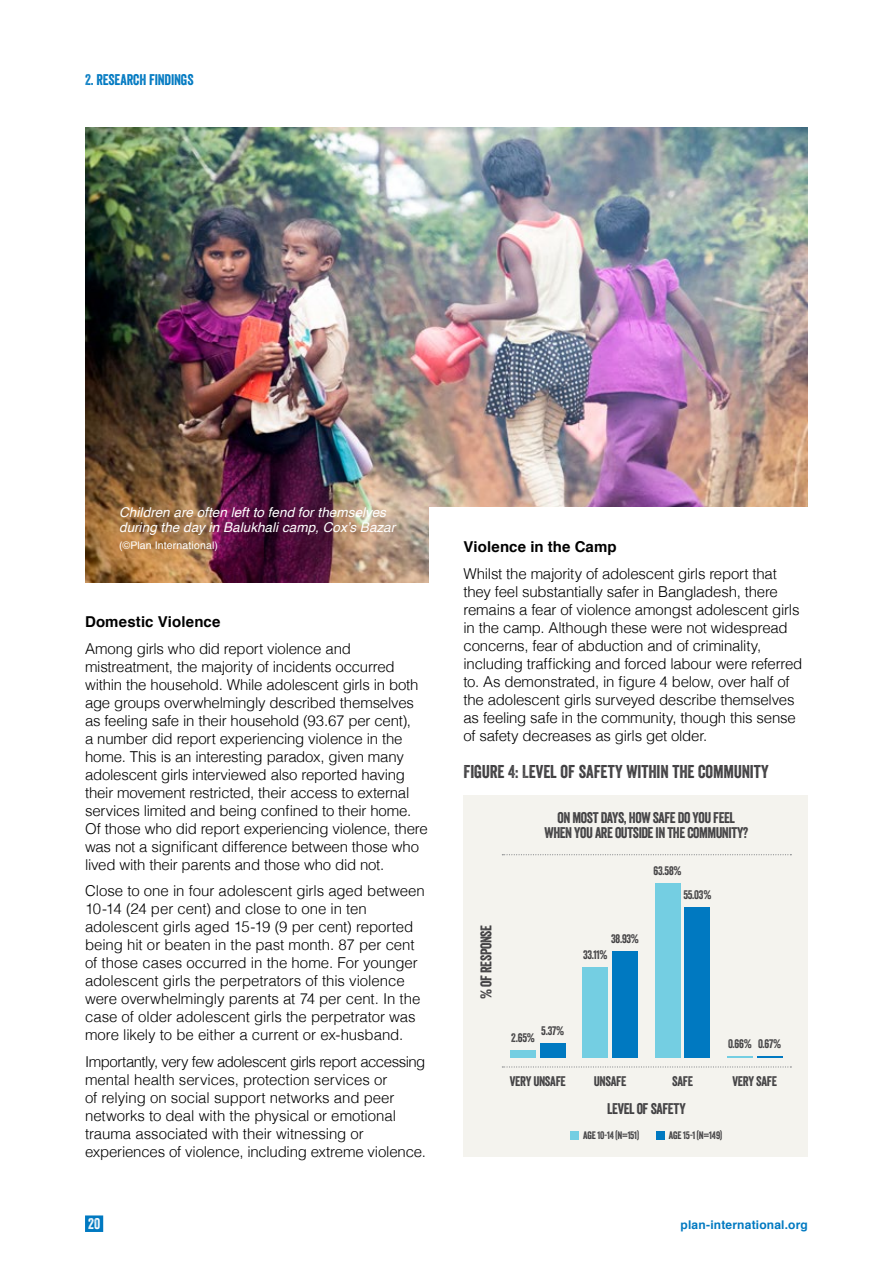
<style>
.page{position:relative;width:893px;height:1263px;background:#fff}
.page>*{position:absolute;margin:0;border:0;box-sizing:border-box;transform-origin:0 0}
.t1{font:18px "Veneer";letter-spacing:-.005em;color:#414042}
.t2{font:300 15px/18px "Helvetica";letter-spacing:-.01em;color:#000}
.t3{font:15px/15px "Veneer";letter-spacing:-.03em;color:#414042;text-align:center}
.t4{font:700 15px "Helvetica";letter-spacing:.005em;color:#000}
.t5{font:15px "Veneer";letter-spacing:-.01em;color:#0079c1}
.t6{font:15px "Veneer";color:#fff}
.t7{font:italic 13.5px/15px "Helvetica";letter-spacing:.005em;color:#fff}
.t8{font:13.5px "Veneer";letter-spacing:-.025em;color:#414042}
.t9{font:12px "Veneer";letter-spacing:-.02em;color:#414042}
.t10{font:700 12px "Helvetica";letter-spacing:.015em;color:#0079c1}
.t11{font:10.5px "Veneer";letter-spacing:-.02em;color:#414042}
.t12{font:10.5px "Helvetica";letter-spacing:.015em;color:#fff}
</style>
<div class="page">
<div style="left:85px;top:1215px;width:18px;height:17px;background:#0079c1"></div>
<img style="left:85px;top:128px;width:723px;height:455px">
<div style="left:429px;top:507px;width:379px;height:148px;background:#fff"></div>
<div style="left:463px;top:795px;width:345px;height:362px;background:#f4f3ee"></div>
<svg style="left:502px;top:1066px;width:289px;height:1px"></svg>
<svg style="left:502px;top:854px;width:289px;height:1px"></svg>
<div style="left:510px;top:1051px;width:26px;height:7px;background:#74cee2"></div>
<div style="left:540px;top:1043px;width:26px;height:15px;background:#0079c1"></div>
<div style="left:583px;top:967px;width:25px;height:91px;background:#74cee2"></div>
<div style="left:612px;top:951px;width:26px;height:107px;background:#0079c1"></div>
<div style="left:655px;top:883px;width:25px;height:175px;background:#74cee2"></div>
<div style="left:685px;top:907px;width:25px;height:151px;background:#0079c1"></div>
<hr style="left:727px;top:1056px;width:26px;height:2px;background:#74cee2">
<hr style="left:757px;top:1056px;width:25px;height:2px;background:#0079c1">
<div style="left:570px;top:1131px;width:9px;height:9px;background:#74cee2"></div>
<div style="left:656px;top:1131px;width:9px;height:9px;background:#0079c1"></div>
<p class="t5" style="left:85px;top:71px;width:110px">2. RESEARCH FINDINGS</p>
<p class="t7" style="left:119px;top:505px;width:278px">Children are often left to fend for themselves during the day in Balukhali camp, Cox’s Bazar</p>
<p class="t12" style="left:119px;top:537px;width:100px">(©Plan International)</p>
<p class="t4" style="left:85px;top:610px;width:137px">Domestic Violence</p>
<p class="t2" style="left:85px;top:638px;width:344px">Among girls who did report violence and mistreatment, the majority of incidents occurred within the household. While adolescent girls in both age groups overwhelmingly described themselves as feeling safe in their household (93.67 per cent),<br>a number did report experiencing violence in the home. This is an interesting paradox, given many adolescent girls interviewed also reported having their movement restricted, their access to external services limited and being confined to their home.<br>Of those who did report experiencing violence, there was not a significant difference between those who lived with their parents and those who did not.</p>
<p class="t2" style="left:85px;top:881px;width:341px">Close to one in four adolescent girls aged between 10-14 (24 per cent) and close to one in ten adolescent girls aged 15-19 (9 per cent) reported being hit or beaten in the past month. 87 per cent of those cases occurred in the home. For younger adolescent girls the perpetrators of this violence were overwhelmingly parents at 74 per cent. In the case of older adolescent girls the perpetrator was more likely to be either a current or ex-husband.</p>
<p class="t2" style="left:85px;top:1051px;width:342px">Importantly, very few adolescent girls report accessing mental health services, protection services or<br>of relying on social support networks and peer networks to deal with the physical or emotional trauma associated with their witnessing or experiences of violence, including extreme violence.</p>
<p class="t4" style="left:463px;top:535px;width:155px">Violence in the Camp</p>
<p class="t2" style="left:463px;top:564px;width:340px">Whilst the majority of adolescent girls report that they feel substantially safer in Bangladesh, there remains a fear of violence amongst adolescent girls in the camp. Although these were not widespread concerns, fear of abduction and of criminality, including trafficking and forced labour were referred to. As demonstrated, in figure 4 below, over half of the adolescent girls surveyed describe themselves as feeling safe in the community, though this sense of safety decreases as girls get older.</p>
<p class="t1" style="left:463px;top:760px;width:307px">FIGURE 4: LEVEL OF SAFETY WITHIN THE COMMUNITY</p>
<p class="t3" style="left:544px;top:810px;width:205px">ON MOST DAYS, HOW SAFE DO YOU FEEL<br>WHEN YOU ARE OUTSIDE IN THE COMMUNITY?</p>
<p class="t9" style="left:654px;top:863px;width:30px">63.58%</p>
<p class="t3" style="left:479px;top:999px;width:75px;rotate:-90deg">% OF RESPONSE</p>
<p class="t9" style="left:611px;top:931px;width:29px">38.93%</p>
<p class="t9" style="left:583px;top:947px;width:26px">33.11%</p>
<p class="t9" style="left:541px;top:1023px;width:25px">5.37%</p>
<p class="t9" style="left:511px;top:1030px;width:25px">2.65%</p>
<p class="t9" style="left:683px;top:887px;width:30px">55.03%</p>
<p class="t9" style="left:728px;top:1036px;width:25px">0.66%</p>
<p class="t9" style="left:758px;top:1036px;width:25px">0.67%</p>
<p class="t8" style="left:510px;top:1073px;width:58px">VERY UNSAFE</p>
<p class="t8" style="left:594px;top:1073px;width:34px">UNSAFE</p>
<p class="t8" style="left:672px;top:1073px;width:22px">SAFE</p>
<p class="t8" style="left:733px;top:1073px;width:46px">VERY SAFE</p>
<p class="t3" style="left:607px;top:1101px;width:80px">LEVEL OF SAFETY</p>
<p class="t11" style="left:583px;top:1129px;width:57px">AGE 10-14 (N=151)</p>
<p class="t11" style="left:669px;top:1129px;width:55px">AGE 15-1 (N=149)</p>
<p class="t6" style="left:88px;top:1214px;width:14px">20</p>
<p class="t10" style="left:680px;top:1215px;width:129px">plan-international.org</p>
</div>
